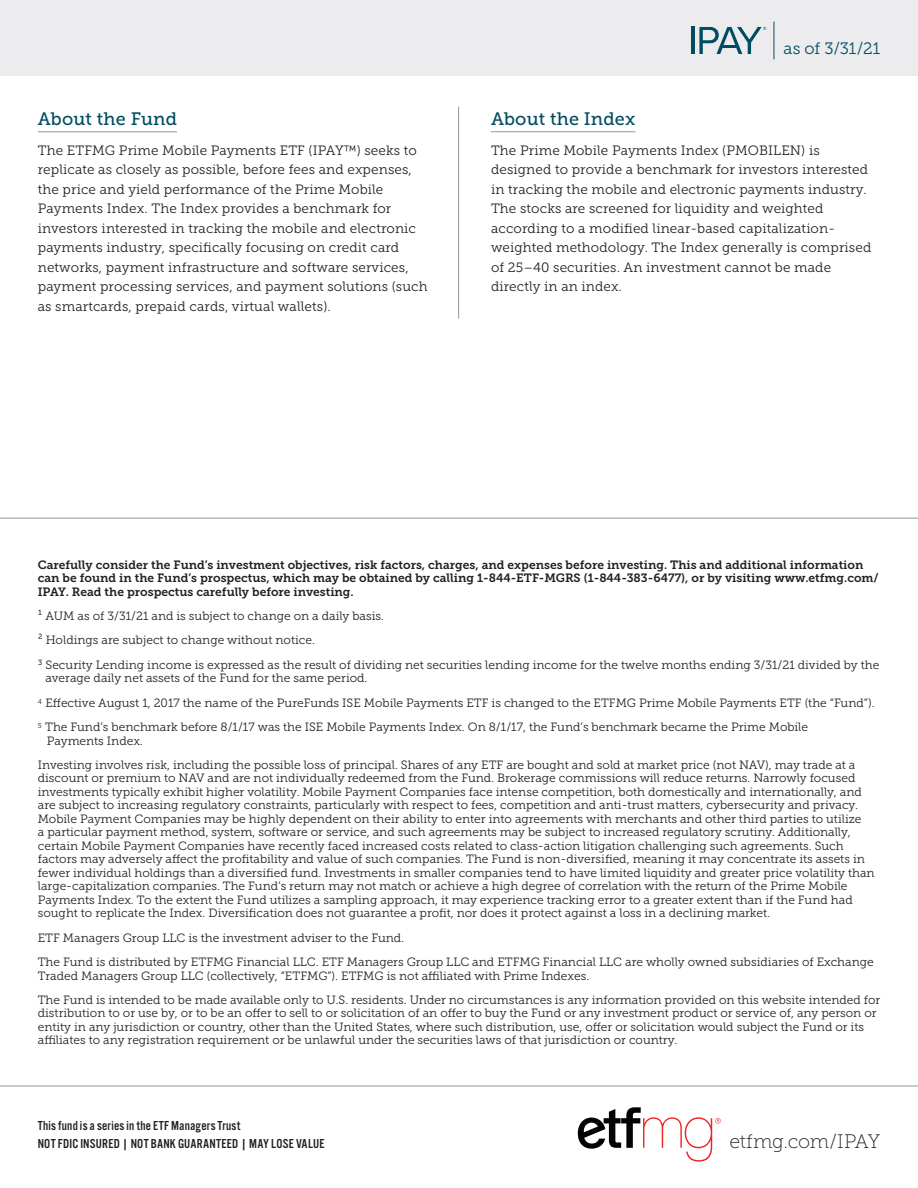
<style>
.page{position:relative;width:918px;height:1188px;background:#fff}
.page>*{position:absolute;margin:0;border:0;box-sizing:border-box;transform-origin:0 0}
.Body_Copy{font:19.5px "Museo Slab 100";letter-spacing:-.015em;color:#231f20}
.Body_Copy-2{font:18px "Museo Slab 500";letter-spacing:.01em;color:#004d61}
.Body_Copy-3{font:16.5px "Museo Slab 300";letter-spacing:-.005em;color:#004d61}
.Body_Copy-4{font:13.5px/19.5px "Museo Slab 300";letter-spacing:.01em;color:#231f20}
.Body_Copy-5{font:13.5px "Alternate Got No 3 D";letter-spacing:.02em;color:#231f20}
.Body_Copy-6{font:12px/13.5px "Museo Slab 300";color:#231f20}
.Body_Copy-7{font:12px/13.5px "Museo Slab 700";color:#231f20}
</style>
<div class="page">
<hr style="left:38px;top:131px;width:139px;height:1px;background:#939598">
<svg style="left:578px;top:1107px;width:143px;height:55px"></svg>
<hr style="left:0;top:1086px;width:918px;height:1px;background:#939598">
<hr style="left:0;top:518px;width:918px;height:1px;background:#939598">
<div style="left:0;top:0;width:918px;height:76px;background:#ececee"></div>
<hr style="left:491px;top:131px;width:144px;height:1px;background:#939598">
<hr style="left:458px;top:107px;width:1px;height:212px;background:#939598">
<hr style="left:691px;top:27px;width:4px;height:27px;background:#004d61">
<svg style="left:699px;top:27px;width:67px;height:27px"></svg>
<hr style="left:774px;top:22px;width:1px;height:37px;background:#004d61">
<p class="Body_Copy-2" style="left:38px;top:108px;width:141px">About the Fund</p>
<p class="Body_Copy-4" style="left:38px;top:141px;width:391px">The ETFMG Prime Mobile Payments ETF (IPAY™) seeks to replicate as closely as possible, before fees and expenses, the price and yield performance of the Prime Mobile Payments Index. The Index provides a benchmark for investors interested in tracking the mobile and electronic payments industry, specifically focusing on credit card networks, payment infrastructure and software services, payment processing services, and payment solutions (such as smartcards, prepaid cards, virtual wallets).</p>
<p class="Body_Copy-3" style="left:784px;top:39px;width:98px">as of 3/31/21</p>
<p class="Body_Copy-2" style="left:491px;top:108px;width:146px">About the Index</p>
<p class="Body_Copy-4" style="left:491px;top:141px;width:382px">The Prime Mobile Payments Index (PMOBILEN) is designed to provide a benchmark for investors interested in tracking the mobile and electronic payments industry.<br>The stocks are screened for liquidity and weighted according to a modified linear-based capitalization&shy;weighted methodology. The Index generally is comprised of 25–40 securities. An investment cannot be made directly in an index.</p>
<p class="Body_Copy-7" style="left:38px;top:558px;width:843px">Carefully consider the Fund’s investment objectives, risk factors, charges, and expenses before investing. This and additional information can be found in the Fund’s prospectus, which may be obtained by calling 1-844-ETF-MGRS (1-844-383-6477), or by visiting www.etfmg.com/<br>IPAY. Read the prospectus carefully before investing.</p>
<p class="Body_Copy-6" style="left:38px;top:609px;width:348px">¹ AUM as of 3/31/21 and is subject to change on a daily basis.</p>
<p class="Body_Copy-6" style="left:38px;top:634px;width:279px">² Holdings are subject to change without notice.</p>
<p class="Body_Copy-6" style="left:46px;top:658px;width:835px;text-indent:-8px">³ Security Lending income is expressed as the result of dividing net securities lending income for the twelve months ending 3/31/21 divided by the average daily net assets of the Fund for the same period.</p>
<p class="Body_Copy-6" style="left:38px;top:696px;width:838px"><sup>4</sup> Effective August 1, 2017 the name of the PureFunds ISE Mobile Payments ETF is changed to the ETFMG Prime Mobile Payments ETF (the “Fund”).</p>
<p class="Body_Copy-6" style="left:47px;top:720px;width:763px;text-indent:-9px"><sup>5</sup> The Fund’s benchmark before 8/1/17 was the ISE Mobile Payments Index. On 8/1/17, the Fund’s benchmark became the Prime Mobile<br>Payments Index.</p>
<p class="Body_Copy-6" style="left:38px;top:758px;width:838px">Investing involves risk, including the possible loss of principal. Shares of any ETF are bought and sold at market price (not NAV), may trade at a discount or premium to NAV and are not individually redeemed from the Fund. Brokerage commissions will reduce returns. Narrowly focused investments typically exhibit higher volatility. Mobile Payment Companies face intense competition, both domestically and internationally, and are subject to increasing regulatory constraints, particularly with respect to fees, competition and anti-trust matters, cybersecurity and privacy.<br>Mobile Payment Companies may be highly dependent on their ability to enter into agreements with merchants and other third parties to utilize<br>a particular payment method, system, software or service, and such agreements may be subject to increased regulatory scrutiny. Additionally, certain Mobile Payment Companies have recently faced increased costs related to class-action litigation challenging such agreements. Such factors may adversely affect the profitability and value of such companies. The Fund is non-diversified, meaning it may concentrate its assets in fewer individual holdings than a diversified fund. Investments in smaller companies tend to have limited liquidity and greater price volatility than large-capitalization companies. The Fund’s return may not match or achieve a high degree of correlation with the return of the Prime Mobile Payments Index. To the extent the Fund utilizes a sampling approach, it may experience tracking error to a greater extent than if the Fund had sought to replicate the Index. Diversification does not guarantee a profit, nor does it protect against a loss in a declining market.</p>
<p class="Body_Copy-6" style="left:38px;top:931px;width:368px">ETF Managers Group LLC is the investment adviser to the Fund.</p>
<p class="Body_Copy-6" style="left:38px;top:955px;width:837px">The Fund is distributed by ETFMG Financial LLC. ETF Managers Group LLC and ETFMG Financial LLC are wholly owned subsidiaries of Exchange<br>Traded Managers Group LLC (collectively, “ETFMG”). ETFMG is not affiliated with Prime Indexes.</p>
<p class="Body_Copy-6" style="left:38px;top:993px;width:844px">The Fund is intended to be made available only to U.S. residents. Under no circumstances is any information provided on this website intended for distribution to or use by, or to be an offer to sell to or solicitation of an offer to buy the Fund or any investment product or service of, any person or entity in any jurisdiction or country, other than the United States, where such distribution, use, offer or solicitation would subject the Fund or its affiliates to any registration requirement or be unlawful under the securities laws of that jurisdiction or country.</p>
<p class="Body_Copy-5" style="left:38px;top:1119px;width:204px">This fund is a series in the ETF Managers Trust</p>
<p class="Body_Copy-5" style="left:38px;top:1136px;width:288px">NOT FDIC INSURED | NOT BANK GUARANTEED | MAY LOSE VALUE</p>
<p class="Body_Copy" style="left:729px;top:1131px;width:152px">etfmg.com/IPAY</p>
</div>
